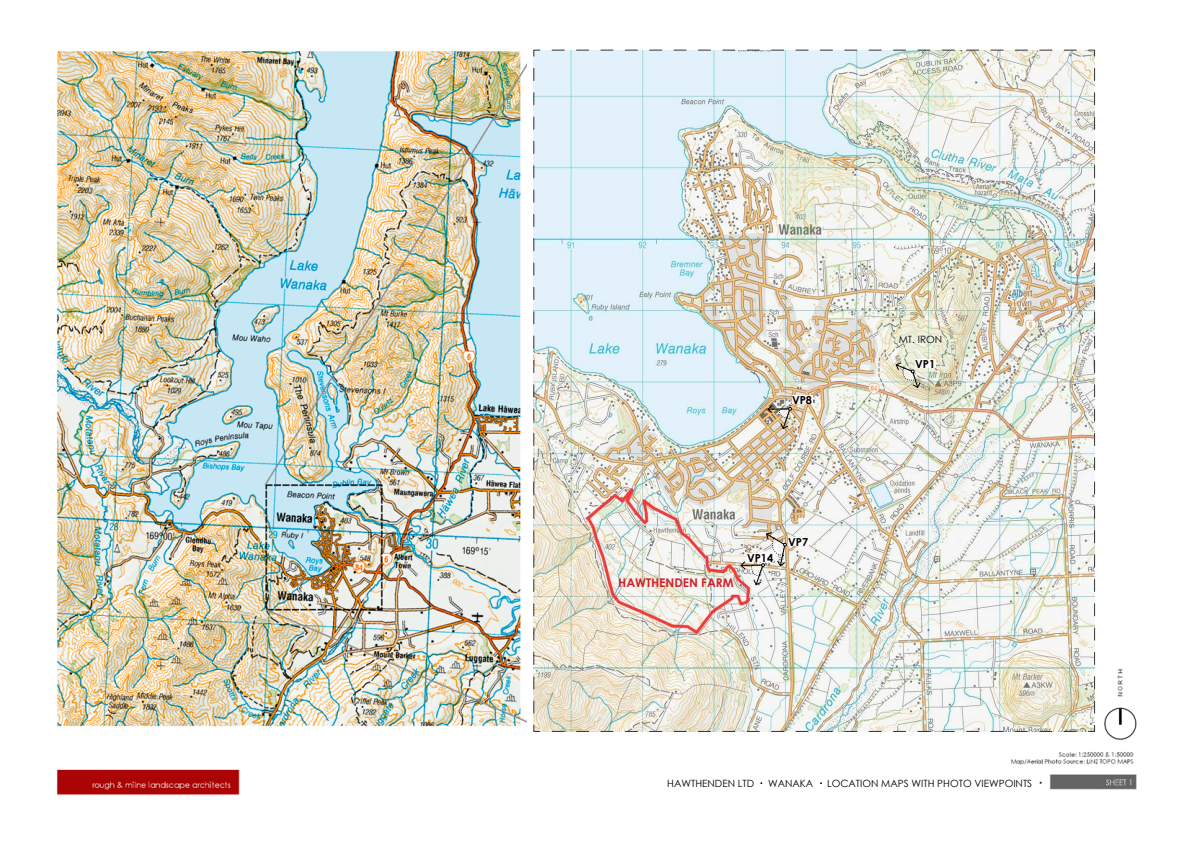
<style>
.page{position:relative;width:1191px;height:842px;background:#fff}
.page>*{position:absolute;margin:0;border:0;box-sizing:border-box;transform-origin:0 0}
.t1{font:700 12px "Century Gothic";color:#d2232a}
.t2{font:700 11px "Century Gothic";color:#000}
.t3{font:10px "Century Gothic";color:#000}
</style>
<div class="page">
<img style="left:1095px;top:664px;width:42px;height:76px">
<img style="left:1011px;top:752px;width:126px;height:38px">
<img style="left:56px;top:51px;width:471px;height:744px">
<img style="left:533px;top:49px;width:562px;height:683px">
<svg style="left:894px;top:362px;width:27px;height:27px"></svg>
<div style="left:915px;top:360px;width:20px;height:8px;background:#fff"></div>
<svg style="left:766px;top:404px;width:26px;height:26px"></svg>
<div style="left:792px;top:396px;width:20px;height:8px;background:#fcf6f1"></div>
<div style="left:788px;top:538px;width:20px;height:8px;background:#fff"></div>
<img style="left:739px;top:531px;width:48px;height:55px">
<div style="left:667px;top:778px;width:367px;height:10px;background:#fff"></div>
<p class="t2" style="left:792px;top:392px;width:22px">VP8</p>
<p class="t1" style="left:618px;top:574px;width:117px">HAWTHENDEN FARM</p>
<p class="t2" style="left:747px;top:549px;width:28px">VP14</p>
<p class="t2" style="left:788px;top:533px;width:22px">VP7</p>
<p class="t3" style="left:898px;top:332px;width:45px">MT. IRON</p>
<p class="t2" style="left:915px;top:356px;width:22px">VP1</p>
<p class="t3" style="left:667px;top:776px;width:88px">HAWTHENDEN LTD</p>
<p class="t3" style="left:768px;top:776px;width:47px">WANAKA</p>
<p class="t3" style="left:827px;top:776px;width:207px">LOCATION MAPS WITH PHOTO VIEWPOINTS</p>
</div>
